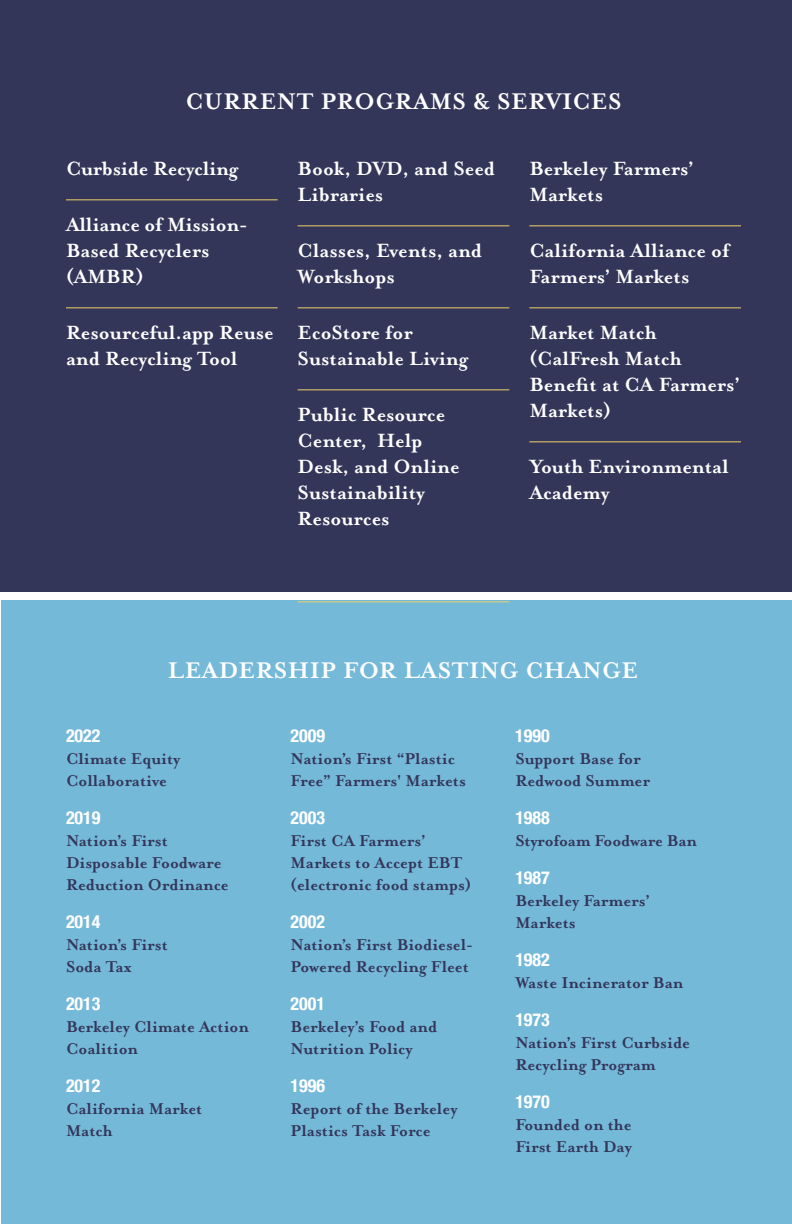
<style>
.page{position:relative;width:792px;height:1224px;background:#fff}
.page>*{position:absolute;margin:0;border:0;box-sizing:border-box;transform-origin:0 0}
.t1{font:700 26px "Mrs Eaves OT";letter-spacing:.02em;color:#fff}
.t2{font:700 22px/26px "Mrs Eaves OT";color:#fff}
.t3{font:700 18px/22px "Mrs Eaves OT";color:#333659}
.t4{font:700 condensed 18px "Helvetica Neue";color:#fff}
</style>
<div class="page">
<div style="left:1px;top:596px;width:791px;height:628px;background:#75b9d9"></div>
<div style="left:0;top:0;width:792px;height:596px;background:#333659"></div>
<div style="left:0;top:592px;width:792px;height:8px;background:#fff"></div>
<hr style="left:66px;top:199px;width:212px;height:1px;background:#eed069">
<hr style="left:66px;top:307px;width:212px;height:1px;background:#eed069">
<hr style="left:298px;top:225px;width:211px;height:1px;background:#eed069">
<hr style="left:298px;top:307px;width:211px;height:1px;background:#eed069">
<hr style="left:298px;top:389px;width:211px;height:1px;background:#eed069">
<hr style="left:298px;top:601px;width:211px;height:1px;background:#eed069">
<hr style="left:529px;top:225px;width:212px;height:1px;background:#eed069">
<hr style="left:529px;top:307px;width:212px;height:1px;background:#eed069">
<hr style="left:529px;top:441px;width:212px;height:1px;background:#eed069">
<h1 class="t1" style="left:185px;top:87px;width:438px">CURRENT PROGRAMS &amp; SERVICES</h1>
<p class="t2" style="left:66px;top:156px;width:174px">Curbside Recycling</p>
<p class="t2" style="left:66px;top:212px;width:183px">Alliance of Mission-<br>Based Recyclers (AMBR)</p>
<p class="t2" style="left:66px;top:320px;width:209px">Resourceful.app Reuse and Recycling Tool</p>
<p class="t2" style="left:298px;top:156px;width:199px">Book, DVD, and Seed<br>Libraries</p>
<p class="t2" style="left:298px;top:238px;width:186px">Classes, Events, and<br>Workshops</p>
<p class="t2" style="left:298px;top:320px;width:172px">EcoStore for<br>Sustainable Living</p>
<p class="t2" style="left:298px;top:402px;width:163px">Public Resource<br>Center, Help<br>Desk, and Online<br>Sustainability<br>Resources</p>
<p class="t2" style="left:529px;top:156px;width:166px">Berkeley Farmers’<br>Markets</p>
<p class="t2" style="left:529px;top:238px;width:201px">California Alliance of<br>Farmers’ Markets</p>
<p class="t2" style="left:529px;top:320px;width:212px">Market Match (CalFresh Match<br>Benefit at CA Farmers’<br>Markets)</p>
<p class="t2" style="left:529px;top:454px;width:201px">Youth Environmental<br>Academy</p>
<h1 class="t1" style="left:168px;top:656px;width:472px">LEADERSHIP FOR LASTING CHANGE</h1>
<p class="t4" style="left:66px;top:721px;width:36px">2022</p>
<p class="t3" style="left:66px;top:748px;width:116px">Climate Equity<br>Collaborative</p>
<p class="t4" style="left:66px;top:803px;width:36px">2019</p>
<p class="t3" style="left:66px;top:830px;width:164px">Nation’s First<br>Disposable Foodware<br>Reduction Ordinance</p>
<p class="t4" style="left:66px;top:907px;width:36px">2014</p>
<p class="t3" style="left:66px;top:934px;width:103px">Nation’s First<br>Soda Tax</p>
<p class="t4" style="left:66px;top:989px;width:36px">2013</p>
<p class="t3" style="left:66px;top:1016px;width:184px">Berkeley Climate Action<br>Coalition</p>
<p class="t4" style="left:66px;top:1071px;width:36px">2012</p>
<p class="t3" style="left:66px;top:1098px;width:138px">California Market<br>Match</p>
<p class="t4" style="left:291px;top:721px;width:36px">2009</p>
<p class="t3" style="left:291px;top:748px;width:177px">Nation’s First “Plastic<br>Free” Farmers' Markets</p>
<p class="t4" style="left:291px;top:803px;width:36px">2003</p>
<p class="t3" style="left:291px;top:830px;width:182px">First CA Farmers’<br>Markets to Accept EBT (electronic food stamps)</p>
<p class="t4" style="left:291px;top:907px;width:36px">2002</p>
<p class="t3" style="left:291px;top:934px;width:184px">Nation’s First Biodiesel-<br>Powered Recycling Fleet</p>
<p class="t4" style="left:291px;top:989px;width:36px">2001</p>
<p class="t3" style="left:291px;top:1016px;width:148px">Berkeley’s Food and<br>Nutrition Policy</p>
<p class="t4" style="left:291px;top:1071px;width:36px">1996</p>
<p class="t3" style="left:291px;top:1098px;width:168px">Report of the Berkeley<br>Plastics Task Force</p>
<p class="t4" style="left:515px;top:721px;width:36px">1990</p>
<p class="t3" style="left:515px;top:748px;width:136px">Support Base for<br>Redwood Summer</p>
<p class="t4" style="left:515px;top:803px;width:36px">1988</p>
<p class="t3" style="left:515px;top:830px;width:183px">Styrofoam Foodware Ban</p>
<p class="t4" style="left:515px;top:863px;width:36px">1987</p>
<p class="t3" style="left:515px;top:890px;width:136px">Berkeley Farmers’<br>Markets</p>
<p class="t4" style="left:515px;top:945px;width:36px">1982</p>
<p class="t3" style="left:515px;top:972px;width:170px">Waste Incinerator Ban</p>
<p class="t4" style="left:515px;top:1005px;width:36px">1973</p>
<p class="t3" style="left:515px;top:1032px;width:176px">Nation’s First Curbside<br>Recycling Program</p>
<p class="t4" style="left:515px;top:1087px;width:36px">1970</p>
<p class="t3" style="left:515px;top:1114px;width:118px">Founded on the<br>First Earth Day</p>
</div>
